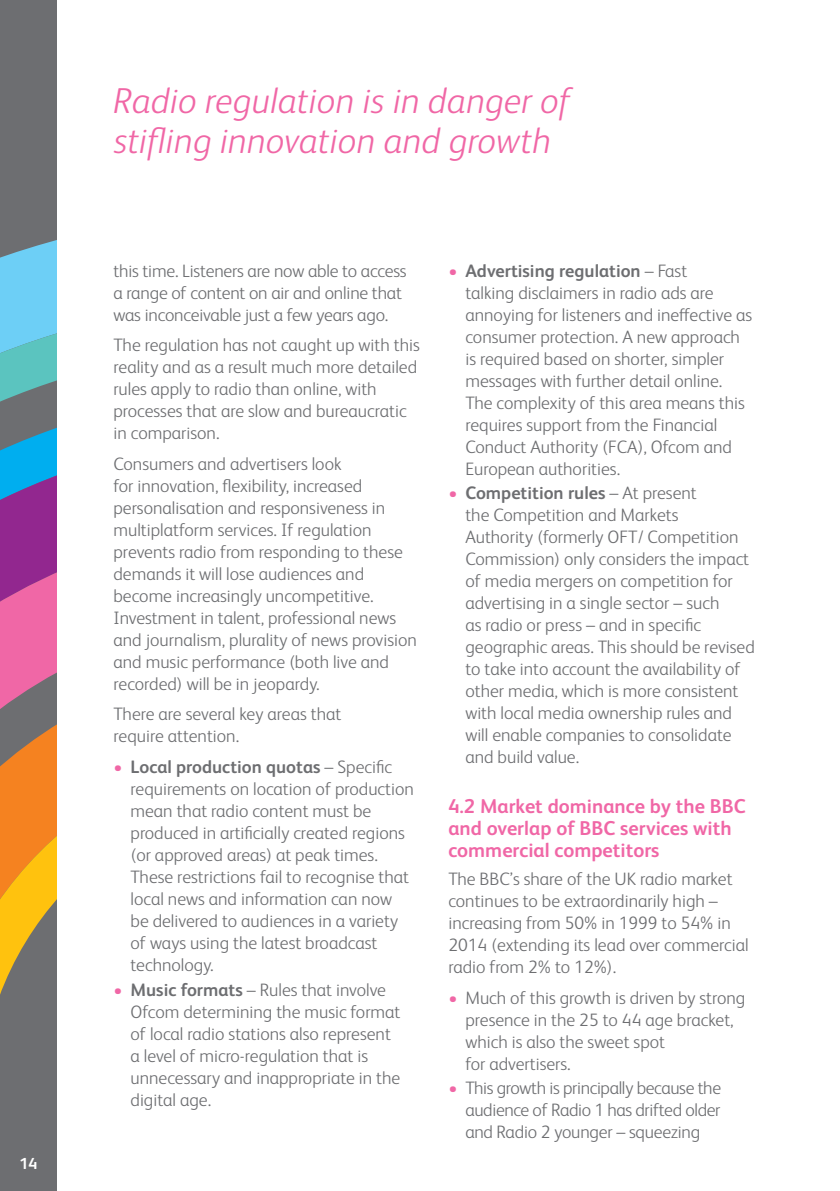
<style>
.page{position:relative;width:840px;height:1191px;background:#fff}
.page>*{position:absolute;margin:0;border:0;box-sizing:border-box;transform-origin:0 0}
.t1{font:italic 300 36px/40px "FS Albert Pro";color:#f067a6}
.t2{font:700 20px/22px "FS Albert Pro";color:#f067a6}
.t3{font:300 18px/22px "FS Albert Pro";color:#6d6e71}
.t4{font:700 16px "FS Albert Pro";color:#fff}
.s1{color:#f067a6}
.s2{font-weight:700}
</style>
<div class="page">
<div style="left:0;top:0;width:57px;height:1191px;background:#6d6e71"></div>
<svg style="left:0;top:240px;width:57px;height:58px;background:#6dc0e2"></svg>
<svg style="left:0;top:298px;width:57px;height:90px;background:#64c7d8"></svg>
<svg style="left:0;top:388px;width:57px;height:44px"></svg>
<svg style="left:0;top:432px;width:57px;height:90px;background:#4174bf"></svg>
<svg style="left:0;top:522px;width:57px;height:473px"></svg>
<p class="t4" style="left:19px;top:1152px;width:19px">14</p>
<h1 class="t1" style="left:113px;top:78px;width:458px">Radio regulation is in danger of stifling innovation and growth</h1>
<p class="t3" style="left:113px;top:258px;width:294px">this time. Listeners are now able to access a range of content on air and online that was inconceivable just a few years ago.</p>
<p class="t3" style="left:113px;top:333px;width:307px">The regulation has not caught up with this reality and as a result much more detailed rules apply to radio than online, with processes that are slow and bureaucratic in comparison.</p>
<p class="t3" style="left:113px;top:451px;width:305px">Consumers and advertisers look<br>for innovation, flexibility, increased personalisation and responsiveness in multiplatform services. If regulation prevents radio from responding to these demands it will lose audiences and become increasingly uncompetitive.<br>Investment in talent, professional news and journalism, plurality of news provision and music performance (both live and recorded) will be in jeopardy.</p>
<p class="t3" style="left:113px;top:702px;width:229px">There are several key areas that require attention.</p>
<p class="t3" style="left:130px;top:754px;width:285px;text-indent:-17px"><span class="s1">•</span> <span class="s2">Local production quotas</span> – Specific requirements on location of production mean that radio content must be produced in artificially created regions (or approved areas) at peak times.<br>These restrictions fail to recognise that local news and information can now be delivered to audiences in a variety of ways using the latest broadcast technology.</p>
<p class="t3" style="left:130px;top:977px;width:271px;text-indent:-17px"><span class="s1">•</span> <span class="s2">Music formats</span> – Rules that involve<br>Ofcom determining the music format of local radio stations also represent a level of micro-regulation that is unnecessary and inappropriate in the digital age.</p>
<p class="t3" style="left:465px;top:258px;width:288px;text-indent:-17px"><span class="s1">•</span> <span class="s2">Advertising regulation</span> – Fast<br>talking disclaimers in radio ads are annoying for listeners and ineffective as consumer protection. A new approach is required based on shorter, simpler messages with further detail online.<br>The complexity of this area means this requires support from the Financial Conduct Authority (FCA), Ofcom and European authorities.</p>
<p class="t3" style="left:465px;top:481px;width:291px;text-indent:-17px"><span class="s1">•</span> <span class="s2">Competition rules</span> – At present<br>the Competition and Markets<br>Authority (formerly OFT/ Competition Commission) only considers the impact of media mergers on competition for advertising in a single sector – such<br>as radio or press – and in specific geographic areas. This should be revised to take into account the availability of other media, which is more consistent with local media ownership rules and will enable companies to consolidate and build value.</p>
<p class="t2" style="left:448px;top:794px;width:299px">4.2 Market dominance by the BBC and overlap of BBC services with commercial competitors</p>
<p class="t3" style="left:448px;top:866px;width:301px">The BBC’s share of the UK radio market continues to be extraordinarily high – increasing from 50% in 1999 to 54% in 2014 (extending its lead over commercial radio from 2% to 12%).</p>
<p class="t3" style="left:465px;top:985px;width:281px;text-indent:-17px"><span class="s1">•</span> Much of this growth is driven by strong presence in the 25 to 44 age bracket, which is also the sweet spot<br>for advertisers.</p>
<p class="t3" style="left:465px;top:1076px;width:257px;text-align:justify;text-indent:-17px"><span class="s1">•</span> This growth is principally because the audience of Radio 1 has drifted older and Radio 2 younger – squeezing</p>
</div>
